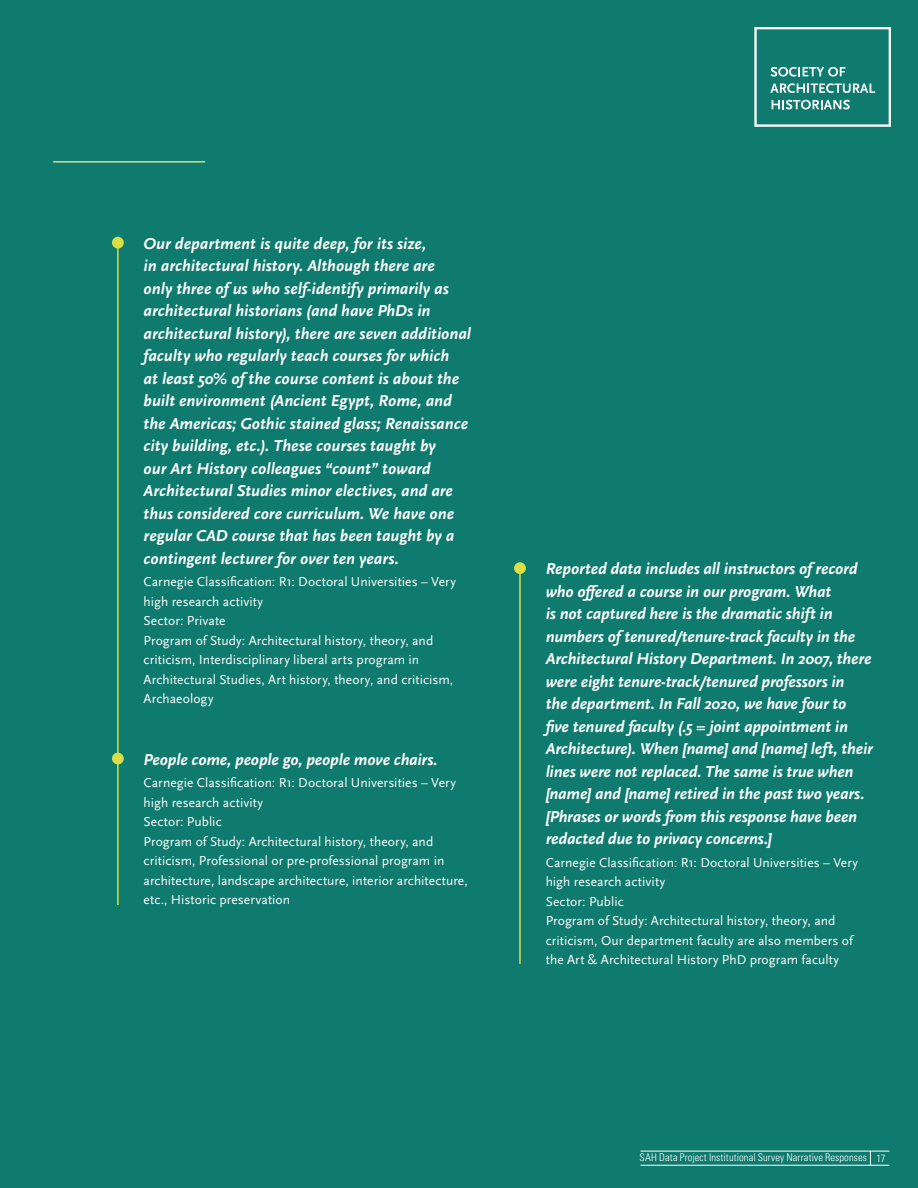
<style>
.page{position:relative;width:918px;height:1188px;background:#0f7a6e}
.page>*{position:absolute;margin:0;border:0;box-sizing:border-box;transform-origin:0 0}
.t1{font:italic 700 16.5px/22.5px "Scala Sans OT";color:#fff}
.t2{font:13.5px/19.5px "Scala Sans OT";letter-spacing:.005em;color:#fff}
.t3{font:10.5px "Univers LTCYR 47 Light Cond";letter-spacing:.01em;color:#fff}
</style>
<div class="page">
<hr style="left:640px;top:1165px;width:249px;height:1px;background:#fff">
<hr style="left:640px;top:1151px;width:249px;height:1px;background:#fff">
<svg style="left:870px;top:1151px;width:1px;height:14px"></svg>
<svg style="left:754px;top:27px;width:137px;height:100px"></svg>
<hr style="left:53px;top:161px;width:152px;height:2px;background:#cde086">
<hr style="left:117px;top:237px;width:2px;height:668px;background:#dbdd45">
<div style="left:112px;top:237px;width:12px;height:12px;background:#dbdd45;border-radius:50%"></div>
<hr style="left:519px;top:568px;width:2px;height:396px;background:#dbdd45">
<div style="left:514px;top:562px;width:12px;height:12px;background:#dbdd45;border-radius:50%"></div>
<div style="left:112px;top:753px;width:12px;height:11px;background:#dbdd45;border-radius:50%"></div>
<p class="t1" style="left:144px;top:233px;width:329px">Our department is quite deep, for its size,<br>in architectural history. Although there are<br>only three of us who self-identify primarily as architectural historians (and have PhDs in architectural history), there are seven additional faculty who regularly teach courses for which<br>at least 50% of the course content is about the built environment (Ancient Egypt, Rome, and the Americas; Gothic stained glass; Renaissance city building, etc.). These courses taught by<br>our Art History colleagues “count” toward Architectural Studies minor electives, and are thus considered core curriculum. We have one regular CAD course that has been taught by a contingent lecturer for over ten years.</p>
<p class="t2" style="left:144px;top:573px;width:314px">Carnegie Classification: R1: Doctoral Universities – Very high research activity<br>Sector: Private<br>Program of Study: Architectural history, theory, and criticism, Interdisciplinary liberal arts program in Architectural Studies, Art history, theory, and criticism, Archaeology</p>
<p class="t1" style="left:144px;top:749px;width:296px">People come, people go, people move chairs.</p>
<p class="t2" style="left:144px;top:774px;width:326px">Carnegie Classification: R1: Doctoral Universities – Very high research activity<br>Sector: Public<br>Program of Study: Architectural history, theory, and criticism, Professional or pre-professional program in architecture, landscape architecture, interior architecture, etc., Historic preservation</p>
<p class="t1" style="left:546px;top:558px;width:329px">Reported data includes all instructors of record who offered a course in our program. What<br>is not captured here is the dramatic shift in numbers of tenured/tenure-track faculty in the Architectural History Department. In 2007, there were eight tenure-track/tenured professors in<br>the department. In Fall 2020, we have four to five tenured faculty (.5 = joint appointment in Architecture). When [name] and [name] left, their lines were not replaced. The same is true when [name] and [name] retired in the past two years. [Phrases or words from this response have been redacted due to privacy concerns.]</p>
<p class="t2" style="left:546px;top:853px;width:314px">Carnegie Classification: R1: Doctoral Universities – Very high research activity<br>Sector: Public<br>Program of Study: Architectural history, theory, and criticism, Our department faculty are also members of the Art &amp; Architectural History PhD program faculty</p>
<p class="t3" style="left:640px;top:1151px;width:247px">SAH Data Project Institutional Survey Narrative Responses 17</p>
</div>
